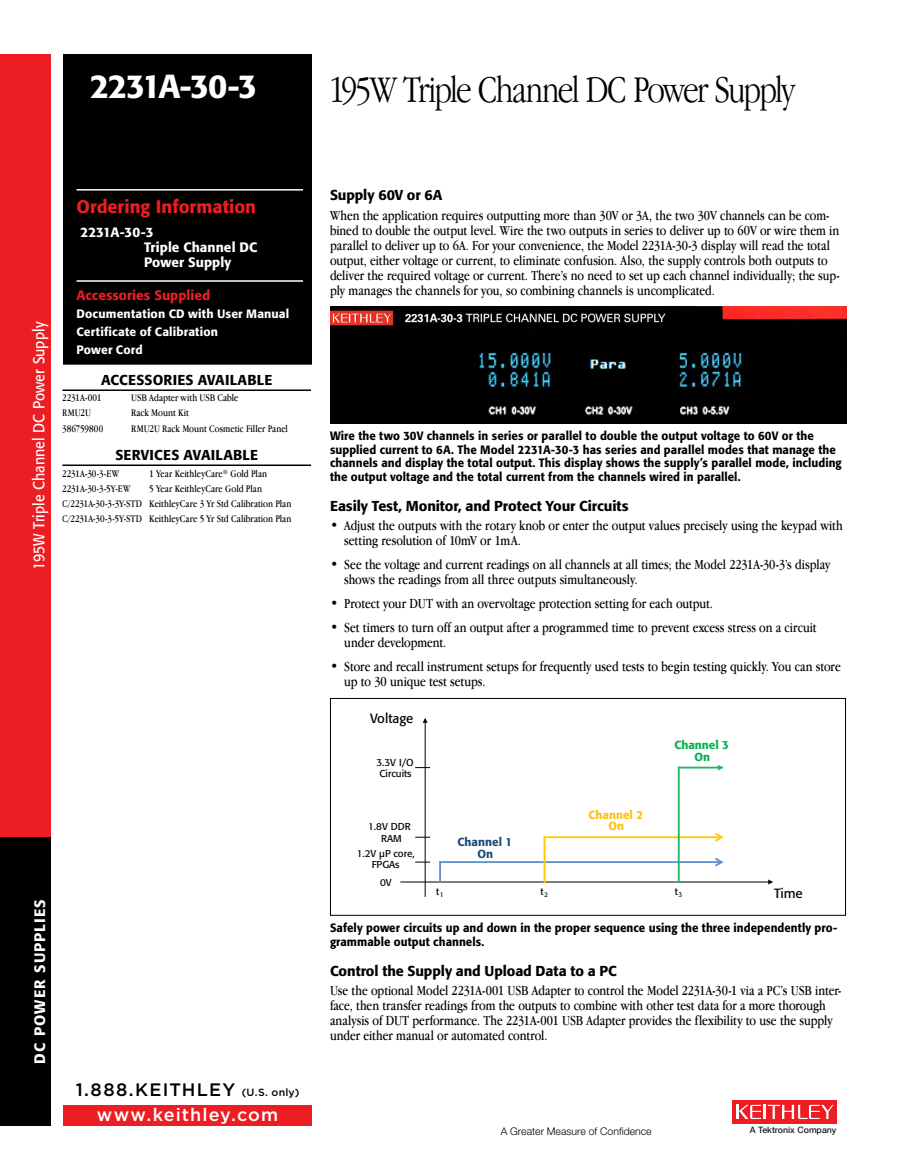
<style>
.page{position:relative;width:918px;height:1175px;background:#fff}
.page>*{position:absolute;margin:0;border:0;box-sizing:border-box;transform-origin:0 0}
.t1{font:300 condensed 39px "Garamond IT Cby BT";letter-spacing:-.05em;color:#000}
.t2{font:500 33px "Formata";letter-spacing:-.045em;color:#fff}
.t3{font:500 18px "Gotham";letter-spacing:.065em;color:#000}
.t4{font:500 18px "Formata";letter-spacing:-.005em;color:#ed1d24}
.t5{font:500 18px "Gotham";letter-spacing:.06em;color:#fff}
.t6{font:15.75px "Formata";color:#fff;scale:.9 1}
.t7{font:500 15px "Formata";letter-spacing:.07em;color:#fff}
.t8{font:condensed 14.25px/15px "Garamond IT Cby BT";color:#000}
.t9{font:500 14.25px "Formata";letter-spacing:-.005em;color:#000}
.t10{font:500 14.25px "Formata";letter-spacing:.015em;color:#000}
.t11{font:500 13.5px/15px "Formata";letter-spacing:.005em;color:#fff}
.t12{font:500 13.5px "Formata";color:#ed1d24}
.t13{font:13.2px "Formata";color:#010101}
.t14{font:500 12px/13.5px "Formata";letter-spacing:.005em;color:#000;scale:.95 1}
.t15{font:500 12px/18px "Formata";letter-spacing:.015em;color:#fff}
.t16{font:500 11.55px/11.6px "Formata";color:#1f4a7e;text-align:center}
.t17{font:500 11.55px/11.6px "Formata";color:#fdc010;text-align:center}
.t18{font:500 11.55px/11.6px "Formata";color:#04b04f;text-align:center}
.t19{font:condensed 10.5px/15px "Garamond IT Cby BT";color:#000}
.t20{font:300 10.5px "Helvetica Neue";color:#000}
.t21{font:9.9px/11.6px "Formata";color:#010101;text-align:center}
.t22{font:500 8.85px "Helvetica Neue";color:#182321}
.s1{font-size:10.5px}
</style>
<div class="page">
<div style="left:0;top:54px;width:51px;height:783px;background:#ed1d24"></div>
<div style="left:0;top:837px;width:51px;height:288px;background:#000"></div>
<div style="left:63px;top:1104px;width:249px;height:21px;background:#ed1d24"></div>
<div style="left:732px;top:1100px;width:105px;height:23px;background:#ed1d24"></div>
<hr style="left:763px;top:1104px;width:3px;height:15px;background:#fff">
<svg style="left:737px;top:1104px;width:24px;height:15px"></svg>
<svg style="left:768px;top:1104px;width:65px;height:15px"></svg>
<div style="left:63px;top:54px;width:249px;height:311px;background:#000"></div>
<img style="left:330px;top:307px;width:516px;height:116px">
<hr style="left:425px;top:719px;width:1px;height:178px;background:#010101">
<svg style="left:423px;top:718px;width:5px;height:5px"></svg>
<hr style="left:400px;top:881px;width:372px;height:1px;background:#010101">
<svg style="left:768px;top:879px;width:5px;height:5px"></svg>
<hr style="left:439px;top:862px;width:2px;height:20px;background:#5d93c7">
<hr style="left:440px;top:861px;width:282px;height:2px;background:#5d93c7">
<svg style="left:715px;top:858px;width:8px;height:8px"></svg>
<hr style="left:544px;top:837px;width:1px;height:45px;background:#ffcb07">
<hr style="left:545px;top:836px;width:177px;height:2px;background:#ffcb07">
<svg style="left:715px;top:833px;width:8px;height:8px"></svg>
<hr style="left:678px;top:767px;width:2px;height:115px;background:#25b463">
<hr style="left:679px;top:766px;width:43px;height:2px;background:#25b463">
<svg style="left:718px;top:765px;width:5px;height:5px"></svg>
<svg style="left:415px;top:767px;width:15px;height:1px"></svg>
<svg style="left:415px;top:836px;width:15px;height:1px"></svg>
<svg style="left:415px;top:861px;width:15px;height:1px"></svg>
<div style="left:330px;top:698px;width:516px;height:217px;border:1px solid #000"></div>
<hr style="left:76px;top:189px;width:227px;height:1px;background:#fff">
<hr style="left:76px;top:280px;width:227px;height:2px;background:#fff">
<svg style="left:62px;top:364px;width:250px;height:102px"></svg>
<h2 class="t2" style="left:90px;top:66px;width:169px">2231A-30-3</h2>
<h1 class="t1" style="left:329px;top:68px;width:468px">195W Triple Channel DC Power Supply</h1>
<p class="t6" style="left:29px;top:569px;width:277px;rotate:-90deg">195W Triple Channel DC Power Supply</p>
<p class="t4" style="left:76px;top:196px;width:181px">Ordering Information</p>
<p class="t11" style="left:144px;top:224px;width:115px;text-indent:-64px">2231A-30-3<br>Triple Channel DC<br>Power Supply</p>
<p class="t12" style="left:76px;top:287px;width:135px">Accessories Supplied</p>
<p class="t15" style="left:76px;top:304px;width:214px">Documentation CD with User Manual<br>Certificate of Calibration<br>Power Cord</p>
<p class="t10" style="left:101px;top:371px;width:173px">ACCESSORIES AVAILABLE</p>
<p class="t19" style="left:62px;top:390px;width:41px">2231A-001</p>
<p class="t19" style="left:131px;top:390px;width:109px">USB Adapter with USB Cable</p>
<p class="t19" style="left:62px;top:405px;width:30px">RMU2U</p>
<p class="t19" style="left:131px;top:405px;width:59px">Rack Mount Kit</p>
<p class="t19" style="left:62px;top:420px;width:43px">386759800</p>
<p class="t19" style="left:131px;top:420px;width:158px">RMU2U Rack Mount Cosmetic Filler Panel</p>
<p class="t10" style="left:115px;top:446px;width:144px">SERVICES AVAILABLE</p>
<p class="t19" style="left:62px;top:465px;width:58px">2231A-30-3-EW</p>
<p class="t19" style="left:149px;top:465px;width:120px">1 Year KeithleyCare<sup>®</sup> Gold Plan</p>
<p class="t19" style="left:62px;top:480px;width:70px">2231A-30-3-5Y-EW</p>
<p class="t19" style="left:62px;top:480px;width:231px;text-indent:87px">5 Year KeithleyCare Gold Plan<br>C/2231A-30-3-3Y-STD KeithleyCare 3 Yr Std Calibration Plan<br>C/2231A-30-3-5Y-STD KeithleyCare 5 Yr Std Calibration Plan</p>
<p class="t7" style="left:30px;top:1063px;width:166px;rotate:-90deg">DC POWER SUPPLIES</p>
<p class="t3" style="left:76px;top:1079px;width:225px">1.888.KEITHLEY <span class="s1">(U.S. only)</span></p>
<p class="t5" style="left:97px;top:1104px;width:183px">www.keithley.com</p>
<p class="t9" style="left:330px;top:187px;width:114px">Supply 60V or 6A</p>
<p class="t8" style="left:330px;top:208px;width:511px">When the application requires outputting more than 30V or 3A, the two 30V channels can be com&shy;bined to double the output level. Wire the two outputs in series to deliver up to 60V or wire them in parallel to deliver up to 6A. For your convenience, the Model 2231A-30-3 display will read the total output, either voltage or current, to eliminate confusion. Also, the supply controls both outputs to deliver the required voltage or current. There’s no need to set up each channel individually; the sup&shy;ply manages the channels for you, so combining channels is uncomplicated.</p>
<p class="t14" style="left:330px;top:429px;width:540px">Wire the two 30V channels in series or parallel to double the output voltage to 60V or the supplied current to 6A. The Model 2231A-30-3 has series and parallel modes that manage the channels and display the total output. This display shows the supply’s parallel mode, including the output voltage and the total current from the channels wired in parallel.</p>
<p class="t9" style="left:330px;top:497px;width:300px">Easily Test, Monitor, and Protect Your Circuits</p>
<p class="t8" style="left:344px;top:518px;width:500px;text-indent:-14px">• Adjust the outputs with the rotary knob or enter the output values precisely using the keypad with setting resolution of 10mV or 1mA.</p>
<p class="t8" style="left:344px;top:557px;width:488px;text-indent:-14px">• See the voltage and current readings on all channels at all times; the Model 2231A-30-3’s display shows the readings from all three outputs simultaneously.</p>
<p class="t8" style="left:330px;top:596px;width:384px">• Protect your DUT with an overvoltage protection setting for each output.</p>
<p class="t8" style="left:344px;top:620px;width:474px;text-indent:-14px">• Set timers to turn off an output after a programmed time to prevent excess stress on a circuit under development.</p>
<p class="t8" style="left:344px;top:659px;width:498px;text-indent:-14px">• Store and recall instrument setups for frequently used tests to begin testing quickly. You can store up to 30 unique test setups.</p>
<p class="t13" style="left:370px;top:710px;width:45px">Voltage</p>
<p class="t21" style="left:376px;top:756px;width:39px;text-align:left">3.3V I/O<br>Circuits</p>
<p class="t21" style="left:368px;top:821px;width:44px">1.8V DDR<br>RAM</p>
<p class="t21" style="left:357px;top:847px;width:60px">1.2V µP core,<br>FPGAs</p>
<p class="t16" style="left:458px;top:836px;width:56px">Channel 1<br>On</p>
<p class="t17" style="left:589px;top:808px;width:56px">Channel 2<br>On</p>
<p class="t18" style="left:674px;top:739px;width:56px">Channel 3<br>On</p>
<p class="t21" style="left:380px;top:876px;width:13px">0V</p>
<p class="t14" style="left:330px;top:921px;width:535px">Safely power circuits up and down in the proper sequence using the three independently pro&shy;grammable output channels.</p>
<p class="t9" style="left:330px;top:962px;width:288px">Control the Supply and Upload Data to a PC</p>
<p class="t8" style="left:330px;top:983px;width:513px">Use the optional Model 2231A-001 USB Adapter to control the Model 2231A-30-1 via a PC’s USB inter&shy;face, then transfer readings from the outputs to combine with other test data for a more thorough analysis of DUT performance. The 2231A-001 USB Adapter provides the flexibility to use the supply under either manual or automated control.</p>
<p class="t13" style="left:774px;top:885px;width:30px">Time</p>
<p class="t21" style="left:436px;top:885px;width:9px">t<sub>1</sub></p>
<p class="t21" style="left:541px;top:885px;width:9px">t<sub>2</sub></p>
<p class="t21" style="left:675px;top:885px;width:9px">t<sub>3</sub></p>
<p class="t20" style="left:501px;top:1125px;width:152px">A Greater Measure of Confidence</p>
<p class="t22" style="left:750px;top:1122px;width:88px">A Tektronix Company</p>
</div>
